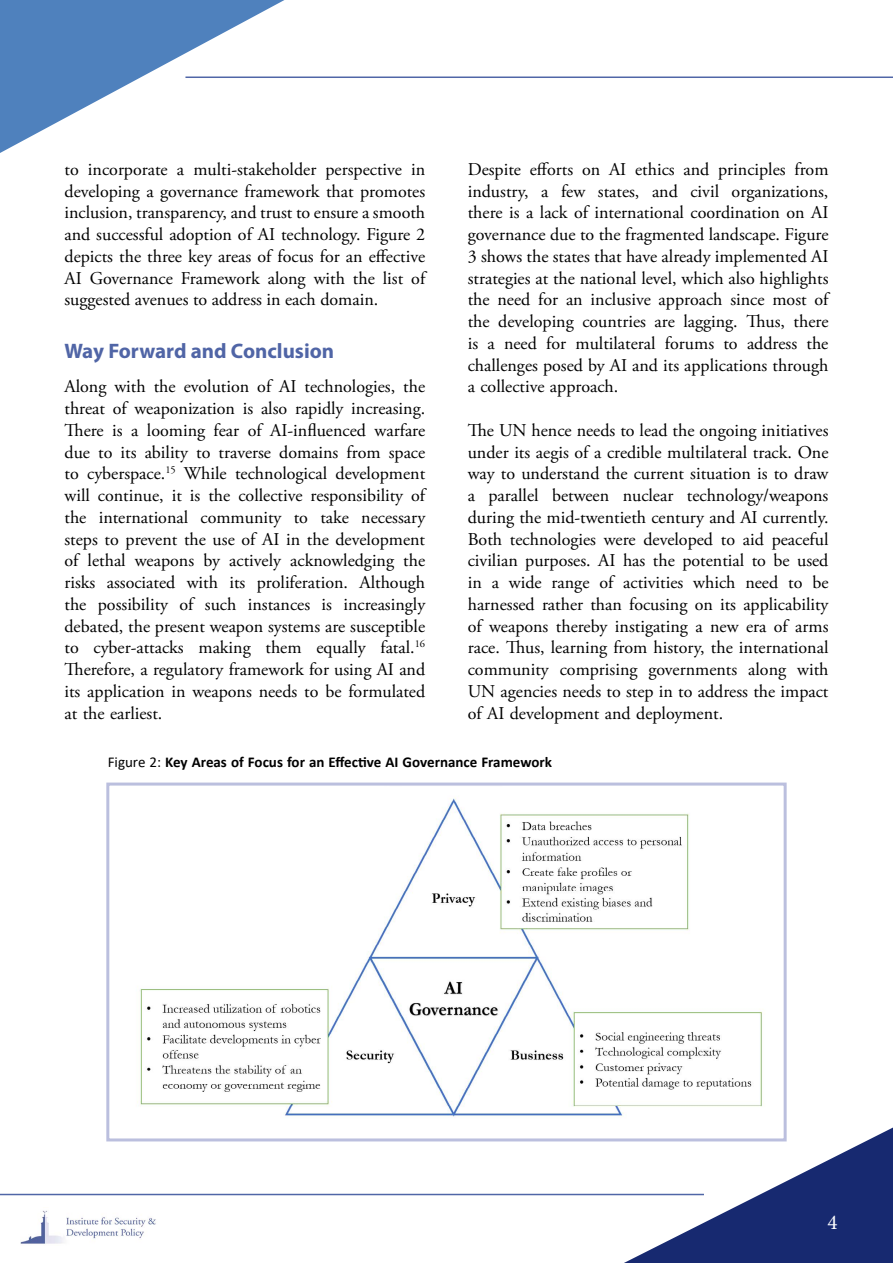
<style>
.page{position:relative;width:893px;height:1263px;background:#fff}
.page>*{position:absolute;margin:0;border:0;box-sizing:border-box;transform-origin:0 0}
.t1{font:700 21px "Myriad Pro";color:#5065a6}
.t2{font:21px "Minion Pro";color:#fff}
.t3{font:18px/21.8px "Adobe Garamond Pro";color:#000;text-align:justify}
.t4{font:700 15px "Calibri";color:#000}
.s1{font-weight:400}
</style>
<div class="page">
<svg style="left:0;top:0;width:284px;height:153px"></svg>
<hr style="left:185px;top:77px;width:708px;height:1px;background:#5066a7">
<svg style="left:624px;top:1127px;width:269px;height:136px"></svg>
<hr style="left:0;top:1194px;width:704px;height:1px;background:#5066a7">
<img style="left:20px;top:1210px;width:136px;height:34px">
<img style="left:137px;top:797px;width:646px;height:340px">
<div style="left:106px;top:782px;width:681px;height:359px;border:3px solid #bbbfde"></div>
<p class="t3" style="left:468px;top:159px;width:364px">Despite efforts on AI ethics and principles from industry, a few states, and civil organizations, there is a lack of international coordination on AI governance due to the fragmented landscape. Figure 3 shows the states that have already implemented AI strategies at the national level, which also highlights the need for an inclusive approach since most of the developing countries are lagging. Thus, there is a need for multilateral forums to address the challenges posed by AI and its applications through a collective approach.</p>
<p class="t3" style="left:468px;top:420px;width:362px">The UN hence needs to lead the ongoing initiatives under its aegis of a credible multilateral track. One way to understand the current situation is to draw a parallel between nuclear technology/weapons during the mid-twentieth century and AI currently.<br>Both technologies were developed to aid peaceful civilian purposes. AI has the potential to be used in a wide range of activities which need to be harnessed rather than focusing on its applicability of weapons thereby instigating a new era of arms race. Thus, learning from history, the international community comprising governments along with UN agencies needs to step in to address the impact of AI development and deployment.</p>
<p class="t4" style="left:108px;top:751px;width:446px"><span class="s1">Figure 2:</span> Key Areas of Focus for an Effective AI Governance Framework</p>
<p class="t3" style="left:64px;top:159px;width:364px">to incorporate a multi-stakeholder perspective in developing a governance framework that promotes inclusion, transparency, and trust to ensure a smooth and successful adoption of AI technology. Figure 2 depicts the three key areas of focus for an effective AI Governance Framework along with the list of suggested avenues to address in each domain.</p>
<p class="t1" style="left:64px;top:337px;width:271px">Way Forward and Conclusion</p>
<p class="t3" style="left:64px;top:376px;width:364px">Along with the evolution of AI technologies, the threat of weaponization is also rapidly increasing.<br>There is a looming fear of AI-influenced warfare due to its ability to traverse domains from space to cyberspace.<sup>15</sup> While technological development will continue, it is the collective responsibility of the international community to take necessary steps to prevent the use of AI in the development of lethal weapons by actively acknowledging the risks associated with its proliferation. Although the possibility of such instances is increasingly debated, the present weapon systems are susceptible to cyber-attacks making them equally fatal.<sup>16<br></sup>Therefore, a regulatory framework for using AI and its application in weapons needs to be formulated at the earliest.</p>
<p class="t2" style="left:827px;top:1208px;width:12px">4</p>
</div>
